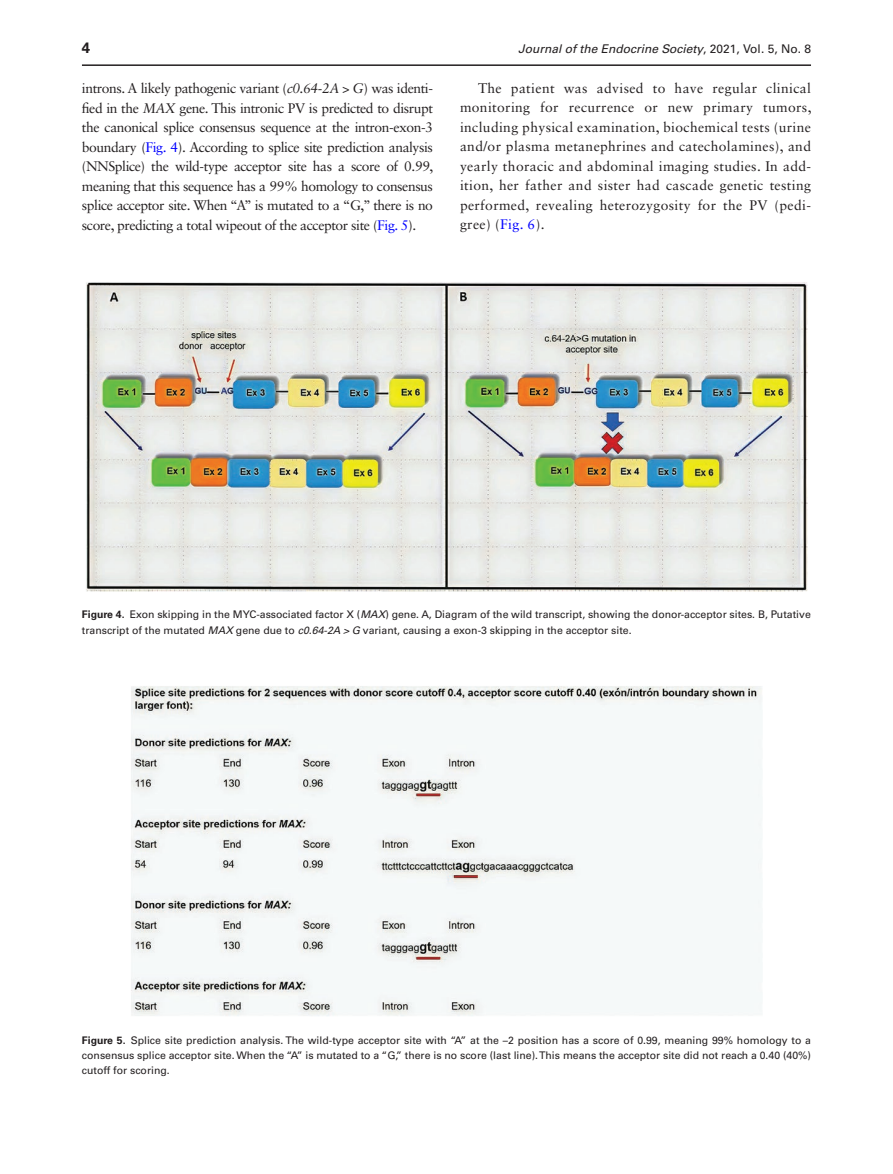
<style>
.page{position:relative;width:893px;height:1174px;background:#fff}
.page>*{position:absolute;margin:0;border:0;box-sizing:border-box;transform-origin:0 0}
.t1{font:700 15px "Univers LT Std";color:#231f20}
.t2{font:13.8px/19.5px "Sabon LT Std";letter-spacing:-.005em;color:#231f20;text-align:justify}
.t3{font:italic 12px "Univers LT Std";color:#231f20}
.t4{font:10.5px/15.3px "Univers LT Std";color:#231f20}
.s1{font-style:normal}
.s2{font-style:italic}
.s3{color:#00f}
.s4{font-weight:700}
</style>
<div class="page">
<hr style="left:82px;top:64px;width:729px;height:2px;background:#231f20">
<img style="left:86px;top:282px;width:721px;height:309px">
<img style="left:131px;top:686px;width:631px;height:330px">
<p class="t1" style="left:82px;top:39px;width:10px">4</p>
<p class="t3" style="left:518px;top:42px;width:294px">Journal of the Endocrine Society<span class="s1">, 2021, Vol. 5, No. 8</span></p>
<p class="t2" style="left:82px;top:78px;width:353px">introns. A likely pathogenic variant (<span class="s2">c0.64-2A &gt; G</span>) was identi&shy;fied in the <span class="s2">MAX</span> gene. This intronic PV is predicted to disrupt the canonical splice consensus sequence at the intron-exon-3 boundary (<span class="s3">Fig. 4</span>). According to splice site prediction analysis (NNSplice) the wild-type acceptor site has a score of 0.99, meaning that this sequence has a 99% homology to consensus splice acceptor site. When “A” is mutated to a “G,” there is no score, predicting a total wipeout of the acceptor site (<span class="s3">Fig. 5</span>).</p>
<p class="t2" style="left:460px;top:78px;width:353px;text-indent:18px">The patient was advised to have regular clinical monitoring for recurrence or new primary tumors, including physical examination, biochemical tests (urine and/or plasma metanephrines and catecholamines), and yearly thoracic and abdominal imaging studies. In add&shy;ition, her father and sister had cascade genetic testing performed, revealing heterozygosity for the PV (pedi&shy;gree) (<span class="s3">Fig. 6</span>).</p>
<p class="t4" style="left:82px;top:607px;width:730px"><span class="s4">Figure 4.</span> Exon skipping in the MYC-associated factor X (<span class="s2">MAX</span>) gene. A, Diagram of the wild transcript, showing the donor-acceptor sites. B, Putative transcript of the mutated <span class="s2">MAX</span> gene due to <span class="s2">c0.64-2A &gt; G</span> variant, causing a exon-3 skipping in the acceptor site.</p>
<p class="t4" style="left:82px;top:1032px;width:731px;text-align:justify"><span class="s4">Figure 5.</span> Splice site prediction analysis. The wild-type acceptor site with “A” at the –2 position has a score of 0.99, meaning 99% homology to a consensus splice acceptor site. When the “A” is mutated to a “G,” there is no score (last line). This means the acceptor site did not reach a 0.40 (40%) cutoff for scoring.</p>
</div>
